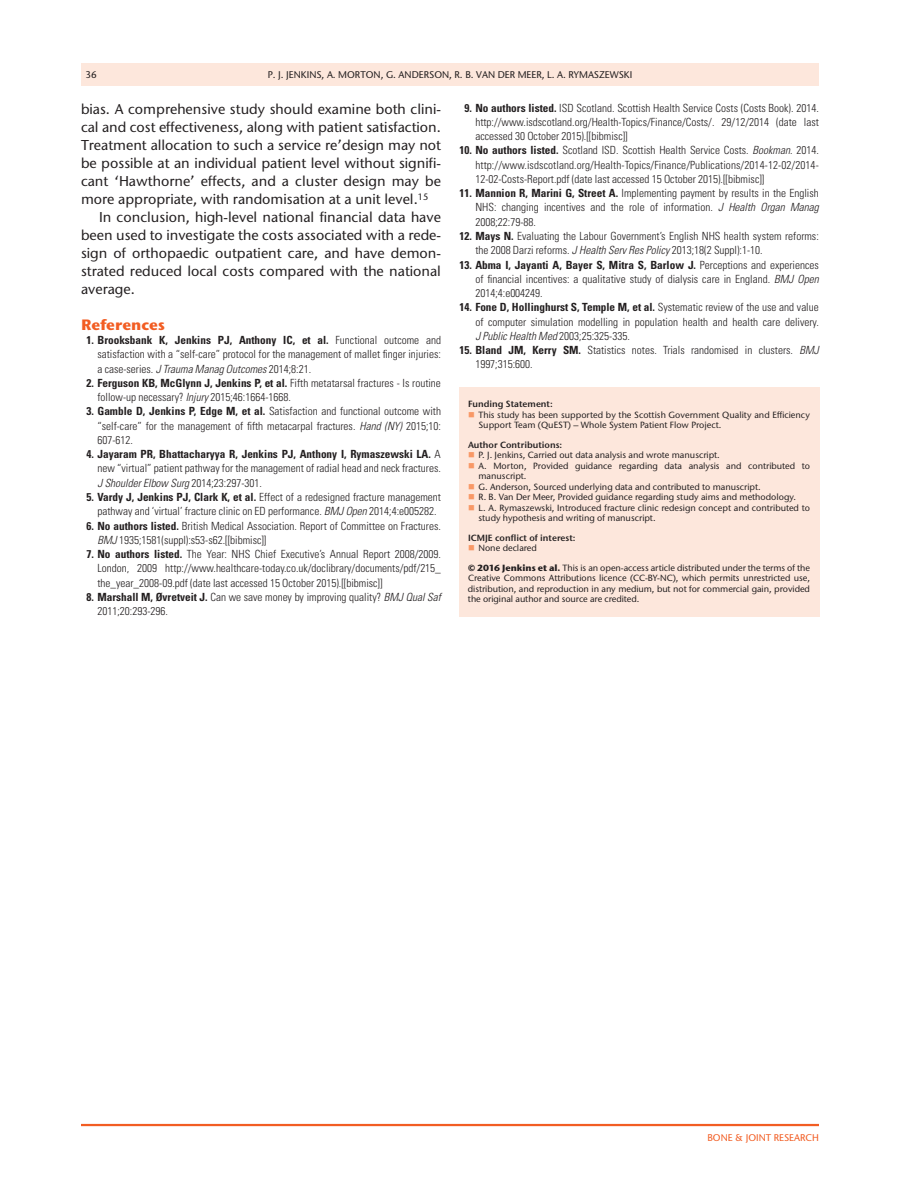
<style>
.page{position:relative;width:918px;height:1188px;background:#fff}
.page>*{position:absolute;margin:0;border:0;box-sizing:border-box;transform-origin:0 0}
.t1{font:700 15px "Stone Sans ITC Pro";color:#f25d23}
.t2{font:500 14.25px "Stone Sans ITC Pro";color:#231f20}
.t3{font:300 condensed 11.25px/14.2px "Univers LT Std";color:#231f20;text-align:justify}
.t4{font:500 9.75px "Stone Sans ITC Pro";color:#231f20}
.t5{font:500 9.75px "Stone Sans ITC Pro";color:#f25d23}
.t6{font:500 9px/10.5px "Stone Sans ITC Pro";color:#231f20}
.t7{font:600 9px "Stone Sans ITC Pro";color:#231f20}
.s1{font-weight:700}
.s2{font-style:italic}
</style>
<div class="page">
<div style="left:81px;top:63px;width:738px;height:23px;background:#fde7dc"></div>
<hr style="left:81px;top:1124px;width:738px;height:2px;background:#f25d23">
<div style="left:459px;top:388px;width:361px;height:229px;background:#fde7dc"></div>
<p class="t4" style="left:86px;top:68px;width:13px">36</p>
<p class="t4" style="left:268px;top:68px;width:33px">P. J. Jenkins</p>
<p class="t4" style="left:322px;top:68px;width:85px">, A. Morton, G. And</p>
<p class="t4" style="left:419px;top:68px;width:205px">erson, R. B. Van Der Meer, L. A. Rymaszewski</p>
<p class="t2" style="left:81px;top:100px;width:361px">bias. A comprehensive study should examine both clini-</p>
<p class="t2" style="left:81px;top:118px;width:361px">cal and cost effectiveness, along with patient satisfaction.</p>
<p class="t2" style="left:81px;top:136px;width:362px">Treatment allocation to such a service re’design may not</p>
<p class="t2" style="left:81px;top:154px;width:361px">be possible at an individual patient level without signifi-</p>
<p class="t2" style="left:81px;top:172px;width:361px">cant ‘Hawthorne’ effects, and a cluster design may be</p>
<p class="t2" style="left:81px;top:190px;width:349px">more appropriate, with randomisation at a unit level.<sup>15</sup></p>
<p class="t2" style="left:99px;top:208px;width:344px">In conclusion, high-level national financial data have</p>
<p class="t2" style="left:81px;top:226px;width:362px">been used to investigate the costs associated with a rede-</p>
<p class="t2" style="left:81px;top:244px;width:361px">sign of orthopaedic outpatient care, and have demon-</p>
<p class="t2" style="left:81px;top:262px;width:362px">strated reduced local costs compared with the national</p>
<p class="t2" style="left:81px;top:280px;width:55px">average.</p>
<h1 class="t1" style="left:81px;top:315px;width:85px">References</h1>
<p class="t3" style="left:97px;top:333px;width:345px;text-indent:-11px"><span class="s1">1. Brooksbank K, Jenkins PJ, Anthony IC, et al.</span> Functional outcome and satisfaction with a “self-care” protocol for the management of mallet finger injuries: a case-series. <span class="s2">J Trauma Manag Outcomes</span> 2014;8:21.</p>
<p class="t3" style="left:97px;top:376px;width:345px;text-indent:-11px"><span class="s1">2. Ferguson KB, McGlynn J, Jenkins P, et al.</span> Fifth metatarsal fractures - Is routine follow-up necessary? <span class="s2">Injury</span> 2015;46:1664-1668.</p>
<p class="t3" style="left:97px;top:404px;width:345px;text-indent:-11px"><span class="s1">3. Gamble D, Jenkins P, Edge M, et al.</span> Satisfaction and functional outcome with “self-care” for the management of fifth metacarpal fractures. <span class="s2">Hand (NY)</span> 2015;10:<br>607-612.</p>
<p class="t3" style="left:97px;top:447px;width:345px;text-indent:-11px"><span class="s1">4. Jayaram PR, Bhattacharyya R, Jenkins PJ, Anthony I, Rymaszewski LA.</span> A new “virtual” patient pathway for the management of radial head and neck fractures.<br><span class="s2">J Shoulder Elbow Surg</span> 2014;23:297-301.</p>
<p class="t3" style="left:86px;top:490px;width:356px;text-align:center"><span class="s1">5. Vardy J, Jenkins PJ, Clark K, et al.</span> Effect of a redesigned fracture management pathway and ‘virtual’ fracture clinic on ED performance. <span class="s2">BMJ Open</span> 2014;4:e005282.</p>
<p class="t3" style="left:97px;top:518px;width:345px;text-indent:-11px"><span class="s1">6. No authors listed.</span> British Medical Association. Report of Committee on Fractures.<br><span class="s2">BMJ</span> 1935;1581(suppl):s53-s62.[[bibmisc]]</p>
<p class="t3" style="left:97px;top:547px;width:345px;text-indent:-11px"><span class="s1">7. No authors listed.</span> The Year: NHS Chief Executive’s Annual Report 2008/2009.<br>London, 2009 http://www.healthcare-today.co.uk/doclibrary/documents/pdf/215_ the_year_2008-09.pdf (date last accessed 15 October 2015).[[bibmisc]]</p>
<p class="t3" style="left:97px;top:590px;width:345px;text-indent:-11px"><span class="s1">8. Marshall M, Øvretveit J.</span> Can we save money by improving quality? <span class="s2">BMJ Qual Saf<br></span>2011;20:293-296.</p>
<p class="t3" style="left:475px;top:101px;width:345px;text-indent:-11px"><span class="s1">9. No authors listed.</span> ISD Scotland. Scottish Health Service Costs (Costs Book). 2014. http://www.isdscotland.org/Health-Topics/Finance/Costs/. 29/12/2014 (date last accessed 30 October 2015).[[bibmisc]]</p>
<p class="t3" style="left:475px;top:143px;width:345px;text-indent:-16px"><span class="s1">10. No authors listed.</span> Scotland ISD. Scottish Health Service Costs. <span class="s2">Bookman</span>. 2014. http://www.isdscotland.org/Health-Topics/Finance/Publications/2014-12-02/2014- 12-02-Costs-Report.pdf (date last accessed 15 October 2015).[[bibmisc]]</p>
<p class="t3" style="left:475px;top:186px;width:345px;text-indent:-16px"><span class="s1">11. Mannion R, Marini G, Street A.</span> Implementing payment by results in the English NHS: changing incentives and the role of information. <span class="s2">J Health Organ Manag </span>2008;22:79-88.</p>
<p class="t3" style="left:475px;top:229px;width:345px;text-indent:-16px"><span class="s1">12. Mays N.</span> Evaluating the Labour Government’s English NHS health system reforms: the 2008 Darzi reforms. <span class="s2">J Health Serv Res Policy</span> 2013;18(2 Suppl):1-10.</p>
<p class="t3" style="left:475px;top:257px;width:345px;text-indent:-16px"><span class="s1">13. Abma I, Jayanti A, Bayer S, Mitra S, Barlow J.</span> Perceptions and experiences of financial incentives: a qualitative study of dialysis care in England. <span class="s2">BMJ Open </span>2014;4:e004249.</p>
<p class="t3" style="left:475px;top:300px;width:345px;text-indent:-16px"><span class="s1">14. Fone D, Hollinghurst S, Temple M, et al.</span> Systematic review of the use and value of computer simulation modelling in population health and health care delivery.<br><span class="s2">J Public Health Med</span> 2003;25:325-335.</p>
<p class="t3" style="left:475px;top:343px;width:345px;text-indent:-16px"><span class="s1">15. Bland JM, Kerry SM.</span> Statistics notes. Trials randomised in clusters. <span class="s2">BMJ<br></span>1997;315:600.</p>
<p class="t7" style="left:468px;top:398px;width:86px">Funding Statement:</p>
<p class="t6" style="left:479px;top:409px;width:333px">This study has been supported by the Scottish Government Quality and Efficiency<br>Support Team (QuEST) – Whole System Patient Flow Project.</p>
<p class="t7" style="left:468px;top:439px;width:96px">Author Contributions:</p>
<p class="t6" style="left:479px;top:450px;width:333px">P. J. Jenkins, Carried out data analysis and wrote manuscript.<br>A. Morton, Provided guidance regarding data analysis and contributed to manuscript.<br>G. Anderson, Sourced underlying data and contributed to manuscript.<br>R. B. Van Der Meer, Provided guidance regarding study aims and methodology.<br>L. A. Rymaszewski, Introduced fracture clinic redesign concept and contributed to study hypothesis and writing of manuscript.</p>
<p class="t7" style="left:468px;top:532px;width:109px">ICMJE conflict of interest:</p>
<p class="t6" style="left:468px;top:538px;width:344px;line-height:19.5px;text-indent:11px">None declared<br><span class="s1">© 2016 Jenkins et al.</span> This is an open-access article distributed under the terms of the</p>
<p class="t6" style="left:468px;top:573px;width:344px;text-align:justify">Creative Commons Attributions licence (CC-BY-NC), which permits unrestricted use, distribution, and reproduction in any medium, but not for commercial gain, provided the original author and source are credited.</p>
<p class="t5" style="left:707px;top:1132px;width:113px">BONE &amp; JOINT RESEARCH</p>
</div>
